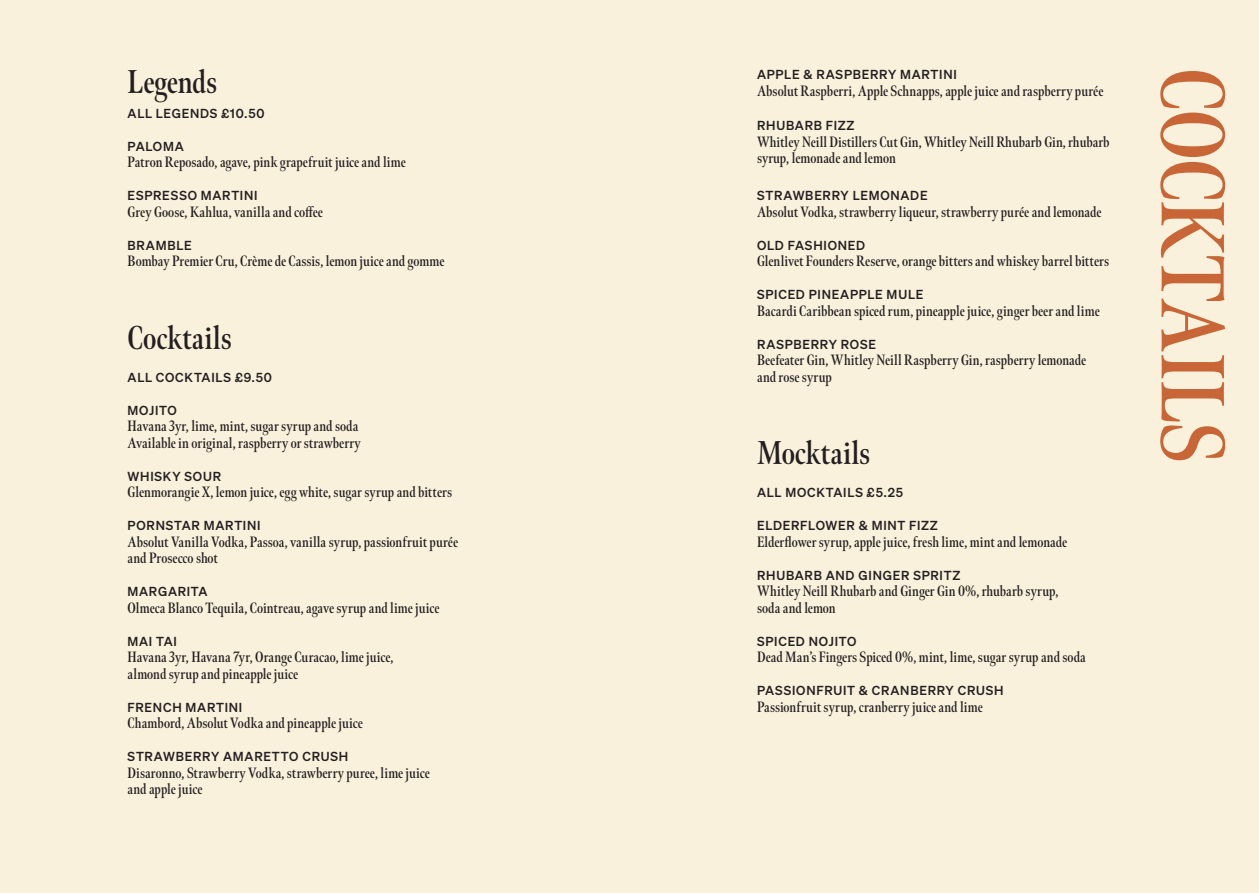
<style>
.page{position:relative;width:1259px;height:893px;background:#f9f1dc}
.page>*{position:absolute;margin:0;border:0;box-sizing:border-box;transform-origin:0 0}
.t1{font:600 extra-condensed 90px "Meno Display";letter-spacing:-.01em;color:#c96637}
.t2{font:600 extra-condensed 33px "Meno Display";color:#231f20}
.t3{font:600 extra-condensed 15px/16.5px "Meno Display";letter-spacing:.005em;color:#231f20}
.t4{font:12.75px "Sohne Kraftig";letter-spacing:.06em;color:#231f20}
</style>
<div class="page">
<p class="t2" style="left:128px;top:62px;width:91px">Legends</p>
<p class="t4" style="left:128px;top:105px;width:138px">ALL LEGENDS £10.50</p>
<p class="t4" style="left:128px;top:138px;width:58px">PALOMA</p>
<p class="t3" style="left:128px;top:154px;width:280px">Patron Reposado, agave, pink grapefruit juice and lime</p>
<p class="t4" style="left:128px;top:188px;width:131px">ESPRESSO MARTINI</p>
<p class="t3" style="left:128px;top:203px;width:197px">Grey Goose, Kahlua, vanilla and coffee</p>
<p class="t4" style="left:128px;top:237px;width:66px">BRAMBLE</p>
<p class="t3" style="left:128px;top:253px;width:318px">Bombay Premier Cru, Crème de Cassis, lemon juice and gomme</p>
<p class="t2" style="left:128px;top:317px;width:106px">Cocktails</p>
<p class="t4" style="left:128px;top:369px;width:146px">ALL COCKTAILS £9.50</p>
<p class="t4" style="left:128px;top:402px;width:51px">MOJITO</p>
<p class="t3" style="left:128px;top:418px;width:232px">Havana 3yr, lime, mint, sugar syrup and soda</p>
<p class="t3" style="left:128px;top:434px;width:235px">Available in original, raspberry or strawberry</p>
<p class="t4" style="left:128px;top:468px;width:95px">WHISKY SOUR</p>
<p class="t3" style="left:128px;top:484px;width:326px">Glenmorangie X, lemon juice, egg white, sugar syrup and bitters</p>
<p class="t4" style="left:128px;top:518px;width:134px">PORNSTAR MARTINI</p>
<p class="t3" style="left:128px;top:533px;width:332px">Absolut Vanilla Vodka, Passoa, vanilla syrup, passionfruit purée</p>
<p class="t3" style="left:128px;top:550px;width:92px">and Prosecco shot</p>
<p class="t4" style="left:128px;top:584px;width:81px">MARGARITA</p>
<p class="t3" style="left:128px;top:599px;width:313px">Olmeca Blanco Tequila, Cointreau, agave syrup and lime juice</p>
<p class="t4" style="left:128px;top:633px;width:51px">MAI TAI</p>
<p class="t3" style="left:128px;top:649px;width:267px">Havana 3yr, Havana 7yr, Orange Curacao, lime juice, almond syrup and pineapple juice</p>
<p class="t4" style="left:128px;top:699px;width:116px">FRENCH MARTINI</p>
<p class="t3" style="left:128px;top:715px;width:237px">Chambord, Absolut Vodka and pineapple juice</p>
<p class="t4" style="left:128px;top:749px;width:222px">STRAWBERRY AMARETTO CRUSH</p>
<p class="t3" style="left:128px;top:764px;width:304px">Disaronno, Strawberry Vodka, strawberry puree, lime juice</p>
<p class="t3" style="left:128px;top:781px;width:76px">and apple juice</p>
<p class="t4" style="left:757px;top:67px;width:201px">APPLE &amp; RASPBERRY MARTINI</p>
<p class="t3" style="left:757px;top:83px;width:348px">Absolut Raspberri, Apple Schnapps, apple juice and raspberry purée</p>
<p class="t4" style="left:757px;top:118px;width:99px">RHUBARB FIZZ</p>
<p class="t3" style="left:757px;top:134px;width:354px">Whitley Neill Distillers Cut Gin, Whitley Neill Rhubarb Gin, rhubarb syrup, lemonade and lemon</p>
<p class="t4" style="left:757px;top:188px;width:172px">STRAWBERRY LEMONADE</p>
<p class="t3" style="left:757px;top:203px;width:346px">Absolut Vodka, strawberry liqueur, strawberry purée and lemonade</p>
<p class="t4" style="left:757px;top:237px;width:110px">OLD FASHIONED</p>
<p class="t3" style="left:757px;top:253px;width:353px">Glenlivet Founders Reserve, orange bitters and whiskey barrel bitters</p>
<p class="t4" style="left:757px;top:287px;width:168px">SPICED PINEAPPLE MULE</p>
<p class="t3" style="left:757px;top:302px;width:344px">Bacardi Caribbean spiced rum, pineapple juice, ginger beer and lime</p>
<p class="t4" style="left:757px;top:336px;width:120px">RASPBERRY ROSE</p>
<p class="t3" style="left:757px;top:352px;width:331px">Beefeater Gin, Whitley Neill Raspberry Gin, raspberry lemonade</p>
<p class="t3" style="left:757px;top:368px;width:76px">and rose syrup</p>
<p class="t2" style="left:757px;top:433px;width:115px">Mocktails</p>
<p class="t4" style="left:757px;top:485px;width:148px">ALL MOCKTAILS £5.25</p>
<p class="t4" style="left:757px;top:518px;width:182px">ELDERFLOWER &amp; MINT FIZZ</p>
<p class="t3" style="left:757px;top:533px;width:312px">Elderflower syrup, apple juice, fresh lime, mint and lemonade</p>
<p class="t4" style="left:757px;top:567px;width:205px">RHUBARB AND GINGER SPRITZ</p>
<p class="t3" style="left:757px;top:583px;width:303px">Whitley Neill Rhubarb and Ginger Gin 0%, rhubarb syrup,</p>
<p class="t3" style="left:757px;top:599px;width:80px">soda and lemon</p>
<p class="t4" style="left:757px;top:633px;width:101px">SPICED NOJITO</p>
<p class="t3" style="left:757px;top:649px;width:330px">Dead Man’s Fingers Spiced 0%, mint, lime, sugar syrup and soda</p>
<p class="t4" style="left:757px;top:683px;width:248px">PASSIONFRUIT &amp; CRANBERRY CRUSH</p>
<p class="t3" style="left:757px;top:698px;width:227px">Passionfruit syrup, cranberry juice and lime</p>
<p class="t1" style="left:1246px;top:68px;width:397px;rotate:90deg">COCKTAILS</p>
</div>
